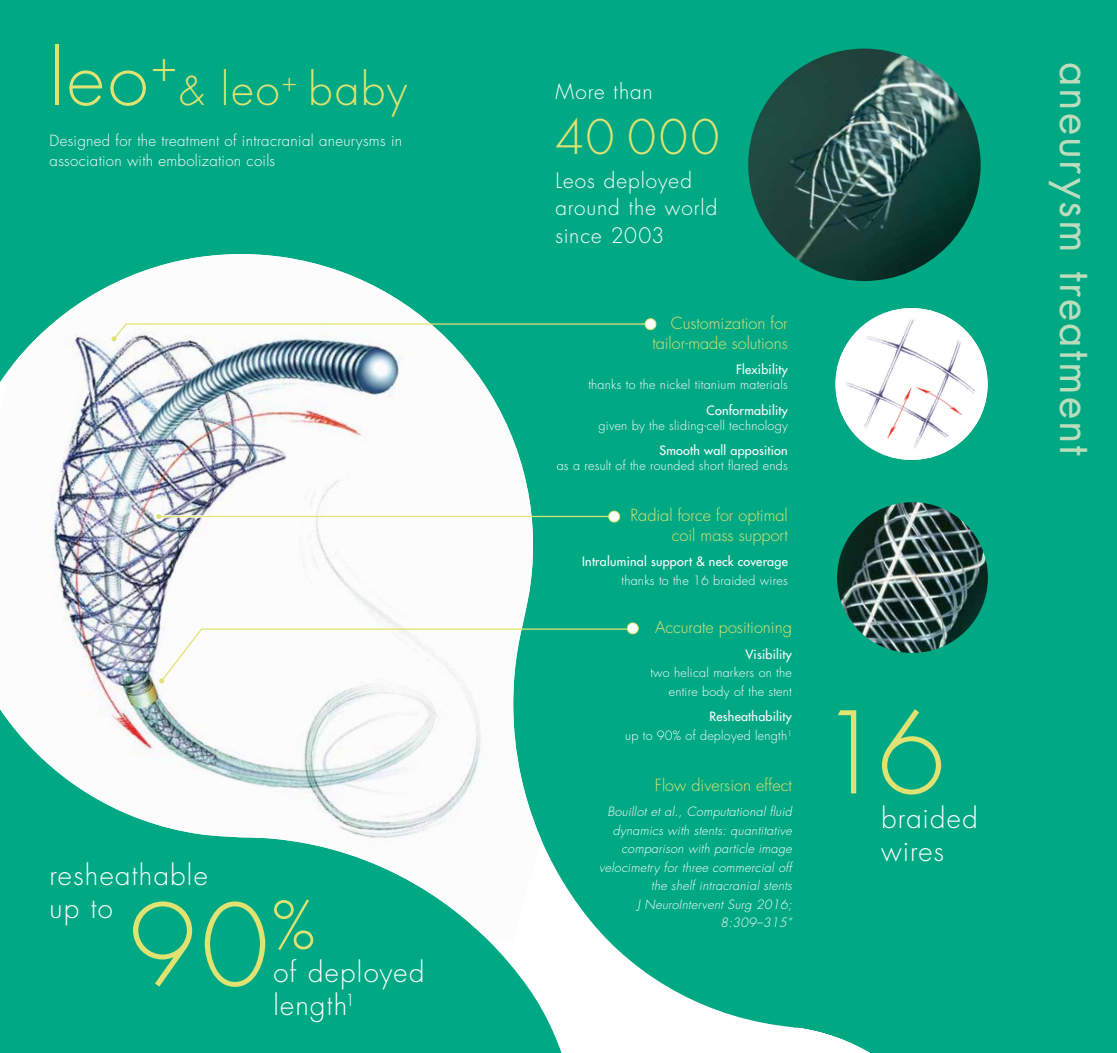
<style>
.page{position:relative;width:1117px;height:1053px;background:#fff}
.page>*{position:absolute;margin:0;border:0;box-sizing:border-box;transform-origin:0 0}
.t1{font:300 110.25px "Futura";color:#e0e371}
.t2{font:300 73.5px "Futura";color:#e0e371}
.t3{font:300 64.25px "Futura";color:#e0e371}
.t4{font:300 46.38px "Futura";color:#e0e371}
.t5{font:300 43.5px "Futura";letter-spacing:.045em;color:#e0e371}
.t6{font:42.5px "Futura";letter-spacing:.045em;color:#bcdcbc}
.t7{font:300 27.5px/33px "Futura";letter-spacing:.045em;color:#fff}
.t8{font:300 20.75px/27.6px "Futura";letter-spacing:.05em;color:#fff}
.t9{font:300 16.25px/19.5px "Futura";color:#e0e371;text-align:right}
.t10{font:300 16px "Futura";color:#fff}
.t11{font:300 15px/20px "Futura";letter-spacing:.02em;color:#fff}
.t12{font:300 12.5px/18.5px "Futura";letter-spacing:.02em;color:#fff;text-align:right}
.t13{font:italic 300 12.5px/18.5px "Futura";letter-spacing:.02em;color:#fff;text-align:right}
.t14{font:12.5px "Futura";letter-spacing:.02em;color:#fff}
.s1{font-size:38.5px}
.s2{font-weight:400}
</style>
<div class="page">
<div style="left:0;top:0;width:1116px;height:1052px;background:#00a884"></div>
<svg style="left:490px;top:234px;width:491px;height:818px"></svg>
<img style="left:0;top:254px;width:553px;height:688px">
<svg style="left:111px;top:323px;width:540px;height:18px"></svg>
<div style="left:645px;top:319px;width:10px;height:10px;background:#fff;border-radius:50%"></div>
<div style="left:644px;top:318px;width:12px;height:12px;border:1px solid #e0e371;border-radius:50%"></div>
<img style="left:748px;top:49px;width:232px;height:232px;border-radius:116px">
<img style="left:836px;top:502px;width:151px;height:151px;border-radius:75px">
<svg style="left:159px;top:628px;width:475px;height:55px"></svg>
<div style="left:627px;top:623px;width:11px;height:10px;background:#fff;border-radius:50%"></div>
<div style="left:626px;top:622px;width:12px;height:12px;border:1px solid #e0e371;border-radius:50%"></div>
<hr style="left:159px;top:515px;width:63px;height:2px;background:#fff">
<div style="left:154px;top:511px;width:10px;height:10px;background:#fff;border-radius:50%"></div>
<hr style="left:159px;top:516px;width:455px;height:1px;background:#e0e371">
<svg style="left:156px;top:514px;width:5px;height:5px"></svg>
<div style="left:608px;top:511px;width:11px;height:11px;background:#fff;border-radius:50%"></div>
<div style="left:608px;top:510px;width:12px;height:12px;border:1px solid #e0e371;border-radius:50%"></div>
<img style="left:834px;top:307px;width:153px;height:153px;border-radius:76px">
<h2 class="t2" style="left:50px;top:31px;width:129px">leo<sup>+</sup></h2>
<h3 class="t5" style="left:179px;top:61px;width:229px"><span class="s1">&amp;</span> leo<sup>+</sup> baby</h3>
<p class="t11" style="left:50px;top:131px;width:354px">Designed for the treatment of intracranial aneurysms in association with embolization coils</p>
<h3 class="t7" style="left:50px;top:858px;width:160px">resheathable up to</h3>
<h1 class="t1" style="left:128px;top:874px;width:142px">90</h1>
<h3 class="t3" style="left:272px;top:884px;width:44px">%</h3>
<h3 class="t7" style="left:273px;top:955px;width:153px">of deployed length</h3>
<p class="t10" style="left:345px;top:989px;width:11px">1</p>
<h3 class="t8" style="left:555px;top:78px;width:99px">More than</h3>
<h3 class="t4" style="left:555px;top:107px;width:165px">40 000</h3>
<h3 class="t8" style="left:555px;top:167px;width:163px">Leos deployed around the world since 2003</h3>
<h3 class="t9" style="left:652px;top:314px;width:137px">Customization for tailor-made solutions</h3>
<p class="t14" style="left:735px;top:361px;width:53px">Flexibility</p>
<p class="t12" style="left:588px;top:375px;width:201px">thanks to the nickel titanium materials</p>
<p class="t14" style="left:706px;top:402px;width:83px">Conformability</p>
<p class="t12" style="left:598px;top:416px;width:191px">given by the sliding-cell technology</p>
<p class="t14" style="left:659px;top:442px;width:130px">Smooth wall apposition</p>
<p class="t12" style="left:556px;top:457px;width:232px">as a result of the rounded short flared ends</p>
<h3 class="t9" style="left:630px;top:505px;width:159px">Radial force for optimal coil mass support</h3>
<p class="t14" style="left:582px;top:553px;width:207px">Intraluminal support &amp; neck coverage</p>
<p class="t12" style="left:621px;top:571px;width:168px">thanks to the 16 braided wires</p>
<h3 class="t9" style="left:654px;top:617px;width:138px">Accurate positioning</h3>
<p class="t14" style="left:745px;top:646px;width:48px">Visibility</p>
<p class="t12" style="left:650px;top:663px;width:143px">two helical markers on the entire body of the stent</p>
<p class="t12" style="left:625px;top:707px;width:168px"><span class="s2">Resheathability<br></span>up to 90% of deployed length<sup>1</sup></p>
<h3 class="t9" style="left:654px;top:775px;width:138px">Flow diversion effect</h3>
<p class="t13" style="left:599px;top:802px;width:194px">Bouillot et al., Computational fluid dynamics with stents: quantitative comparison with particle image velocimetry for three commercial off the shelf intracranial stents<br>J NeuroIntervent Surg 2016;<br>8:309–315”</p>
<h1 class="t1" style="left:816px;top:682px;width:130px">16</h1>
<h3 class="t7" style="left:881px;top:801px;width:98px">braided wires</h3>
<h3 class="t6" style="left:1104px;top:62px;width:395px;rotate:90deg">aneurysm treatment</h3>
</div>
